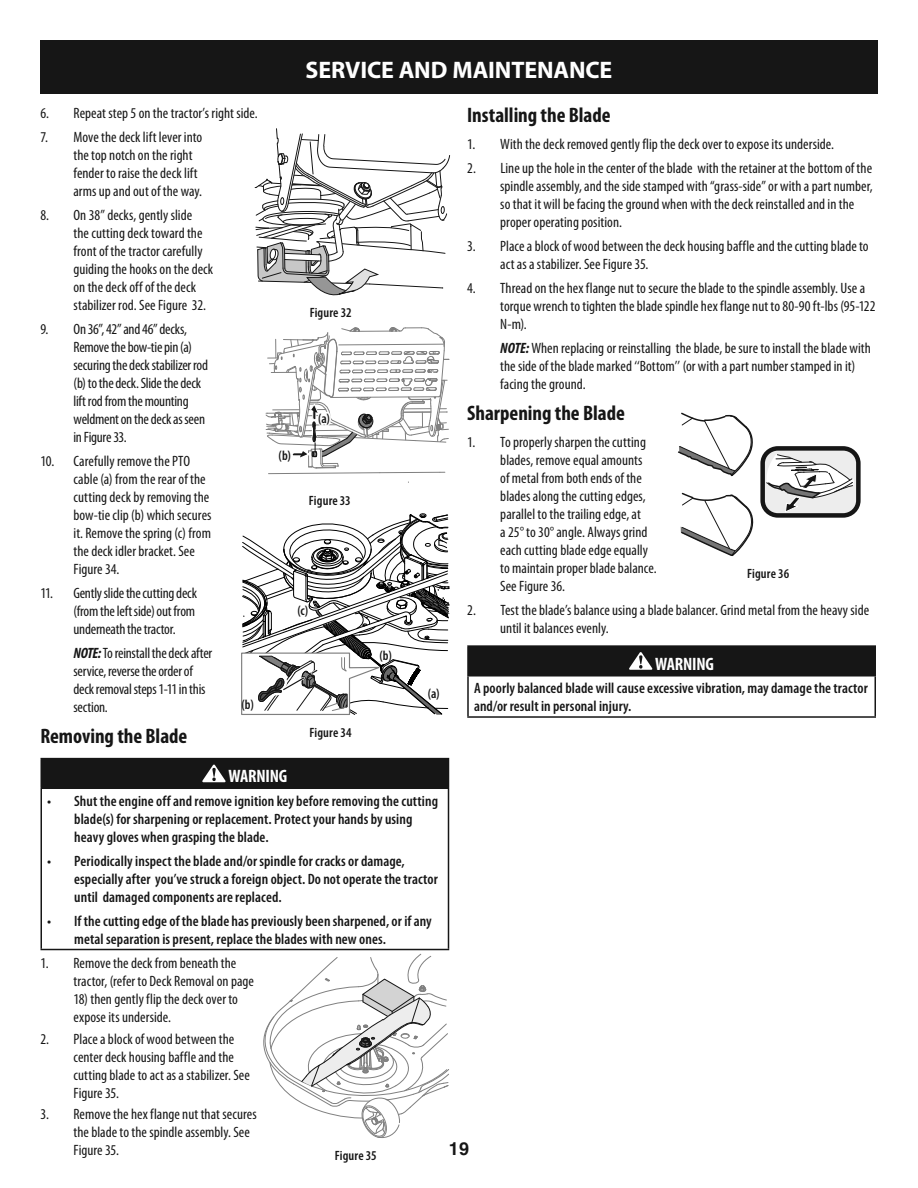
<style>
.page{position:relative;width:918px;height:1188px;background:#fff}
.page>*{position:absolute;margin:0;border:0;box-sizing:border-box;transform-origin:0 0}
.t1{font:700 24px "Myriad Pro";letter-spacing:-.005em;color:#fff}
.t2{font:700 condensed 21px "Myriad Pro";color:#161616}
.t3{font:700 condensed 18px "Myriad Pro";letter-spacing:-.01em;color:#fff}
.t4{font:700 18px "Helvetica";color:#161616}
.t5{font:condensed 15px/18px "Myriad Pro";color:#161616}
.t6{font:600 condensed 15px/18px "Myriad Pro";letter-spacing:.005em;color:#161616}
.t7{font:condensed 15px/18px "Myriad Pro";letter-spacing:-.02em;color:#161616}
.t8{font:600 condensed 13.5px "Myriad Pro";letter-spacing:.01em;color:#161616}
.t9{font:600 condensed 9.3px "Myriad Pro";color:#161616}
.s1{font-weight:700;font-style:italic}
</style>
<div class="page">
<div style="left:40px;top:40px;width:838px;height:54px;background:#161616"></div>
<div style="left:41px;top:759px;width:407px;height:29px;background:#161616"></div>
<hr style="left:40px;top:758px;width:409px;height:1px;background:#161616">
<hr style="left:40px;top:759px;width:2px;height:29px;background:#161616">
<svg style="left:448px;top:759px;width:1px;height:29px"></svg>
<hr style="left:40px;top:788px;width:409px;height:1px;background:#161616">
<hr style="left:40px;top:789px;width:2px;height:160px;background:#161616">
<hr style="left:448px;top:789px;width:1px;height:160px;background:#161616">
<hr style="left:40px;top:949px;width:409px;height:1px;background:#161616">
<svg style="left:202px;top:765px;width:24px;height:17px"></svg>
<div style="left:468px;top:646px;width:407px;height:30px;background:#161616"></div>
<hr style="left:467px;top:645px;width:409px;height:2px;background:#161616">
<hr style="left:467px;top:647px;width:2px;height:28px;background:#161616">
<svg style="left:875px;top:647px;width:1px;height:28px"></svg>
<hr style="left:467px;top:675px;width:409px;height:2px;background:#161616">
<hr style="left:467px;top:677px;width:2px;height:39px;background:#161616">
<hr style="left:874px;top:677px;width:2px;height:39px;background:#161616">
<hr style="left:467px;top:716px;width:409px;height:2px;background:#161616">
<svg style="left:629px;top:652px;width:24px;height:18px"></svg>
<svg style="left:254px;top:128px;width:196px;height:355px"></svg>
<svg style="left:241px;top:513px;width:209px;height:202px"></svg>
<div style="left:244px;top:701px;width:9px;height:9px;background:#fff"></div>
<svg style="left:263px;top:954px;width:186px;height:184px"></svg>
<svg style="left:678px;top:412px;width:75px;height:65px"></svg>
<svg style="left:680px;top:492px;width:74px;height:64px"></svg>
<div style="left:763px;top:448px;width:95px;height:67px;background:#ededed;border-radius:15px"></div>
<div style="left:760px;top:446px;width:101px;height:72px;border:4px solid #161616;border-radius:15px"></div>
<svg style="left:765px;top:454px;width:90px;height:59px"></svg>
<h1 class="t1" style="left:306px;top:61px;width:308px">SERVICE AND MAINTENANCE</h1>
<p class="t5" style="left:41px;top:105px;width:219px">6. Repeat step 5 on the tractor’s right side.</p>
<p class="t5" style="left:74px;top:129px;width:130px;text-indent:-33px">7. Move the deck lift lever into the top notch on the right fender to raise the deck lift arms up and out of the way.</p>
<p class="t5" style="left:74px;top:207px;width:141px;text-indent:-33px">8. On 38” decks, gently slide<br>the cutting deck toward the front of the tractor carefully guiding the hooks on the deck on the deck off of the deck stabilizer rod. See Figure 32.</p>
<p class="t7" style="left:74px;top:321px;width:136px;text-indent:-33px">9. On 36”, 42” and 46” decks,<br>Remove the bow-tie pin (a) securing the deck stabilizer rod (b) to the deck. Slide the deck lift rod from the mounting weldment on the deck as seen in Figure 33.</p>
<p class="t5" style="left:74px;top:453px;width:140px;text-indent:-33px">10. Carefully remove the PTO cable (a) from the rear of the cutting deck by removing the bow-tie clip (b) which secures it. Remove the spring (c) from the deck idler bracket. See<br>Figure 34.</p>
<p class="t5" style="left:74px;top:585px;width:125px;text-indent:-33px">11. Gently slide the cutting deck (from the left side) out from underneath the tractor.</p>
<p class="t7" style="left:74px;top:645px;width:140px"><span class="s1">NOTE:</span> To reinstall the deck after service, reverse the order of deck removal steps 1-11 in this section.</p>
<h2 class="t2" style="left:41px;top:728px;width:148px">Removing the Blade</h2>
<p class="t3" style="left:228px;top:769px;width:60px">WARNING</p>
<p class="t6" style="left:74px;top:792px;width:365px;text-indent:-27px">• Shut the engine off and remove ignition key before removing the cutting blade(s) for sharpening or replacement. Protect your hands by using heavy gloves when grasping the blade.</p>
<p class="t6" style="left:74px;top:852px;width:365px;text-indent:-27px">• Periodically inspect the blade and/or spindle for cracks or damage, especially after you’ve struck a foreign object. Do not operate the tractor until damaged components are replaced.</p>
<p class="t6" style="left:74px;top:912px;width:359px;text-indent:-27px">• If the cutting edge of the blade has previously been sharpened, or if any metal separation is present, replace the blades with new ones.</p>
<p class="t5" style="left:74px;top:955px;width:182px;text-indent:-33px">1. Remove the deck from beneath the tractor, (refer to Deck Removal on page</p>
<p class="t5" style="left:74px;top:991px;width:166px">18) then gently flip the deck over to expose its underside.</p>
<p class="t5" style="left:74px;top:1030px;width:178px;text-indent:-33px">2. Place a block of wood between the center deck housing baffle and the cutting blade to act as a stabilizer. See<br>Figure 35.</p>
<p class="t5" style="left:74px;top:1106px;width:185px;text-indent:-33px">3. Remove the hex flange nut that secures the blade to the spindle assembly. See<br>Figure 35.</p>
<p class="t8" style="left:310px;top:308px;width:43px">Figure 32</p>
<p class="t8" style="left:318px;top:413px;width:13px">(a)</p>
<p class="t8" style="left:279px;top:450px;width:14px">(b)</p>
<p class="t8" style="left:309px;top:495px;width:43px">Figure 33</p>
<p class="t8" style="left:298px;top:606px;width:12px">(c)</p>
<p class="t8" style="left:379px;top:650px;width:14px">(b)</p>
<p class="t8" style="left:428px;top:688px;width:13px">(a)</p>
<p class="t8" style="left:241px;top:699px;width:14px">(b)</p>
<p class="t9" style="left:244px;top:701px;width:10px">(b)</p>
<p class="t8" style="left:309px;top:728px;width:44px">Figure 34</p>
<p class="t8" style="left:335px;top:1150px;width:43px">Figure 35</p>
<h2 class="t2" style="left:467px;top:107px;width:145px">Installing the Blade</h2>
<p class="t5" style="left:467px;top:136px;width:368px">1. With the deck removed gently flip the deck over to expose its underside.</p>
<p class="t5" style="left:500px;top:160px;width:374px;text-indent:-33px">2. Line up the hole in the center of the blade with the retainer at the bottom of the spindle assembly, and the side stamped with “grass-side” or with a part number, so that it will be facing the ground when with the deck reinstalled and in the proper operating position.</p>
<p class="t5" style="left:500px;top:238px;width:370px;text-indent:-33px">3. Place a block of wood between the deck housing baffle and the cutting blade to act as a stabilizer. See Figure 35.</p>
<p class="t5" style="left:500px;top:280px;width:377px;text-indent:-33px">4. Thread on the hex flange nut to secure the blade to the spindle assembly. Use a torque wrench to tighten the blade spindle hex flange nut to 80-90 ft-lbs (95-122<br>N-m).</p>
<p class="t5" style="left:500px;top:340px;width:372px"><span class="s1">NOTE:</span> When replacing or reinstalling the blade, be sure to install the blade with the side of the blade marked ‘‘Bottom’’ (or with a part number stamped in it) facing the ground.</p>
<h2 class="t2" style="left:467px;top:405px;width:159px">Sharpening the Blade</h2>
<p class="t5" style="left:500px;top:434px;width:158px;text-indent:-33px">1. To properly sharpen the cutting blades, remove equal amounts<br>of metal from both ends of the blades along the cutting edges, parallel to the trailing edge, at<br>a 25° to 30° angle. Always grind each cutting blade edge equally to maintain proper blade balance.<br>See Figure 36.</p>
<p class="t5" style="left:500px;top:602px;width:370px;text-indent:-33px">2. Test the blade’s balance using a blade balancer. Grind metal from the heavy side until it balances evenly.</p>
<p class="t3" style="left:655px;top:657px;width:60px">WARNING</p>
<p class="t6" style="left:474px;top:680px;width:395px">A poorly balanced blade will cause excessive vibration, may damage the tractor and/or result in personal injury.</p>
<p class="t8" style="left:747px;top:569px;width:44px">Figure 36</p>
<p class="t4" style="left:449px;top:1142px;width:22px">19</p>
</div>
